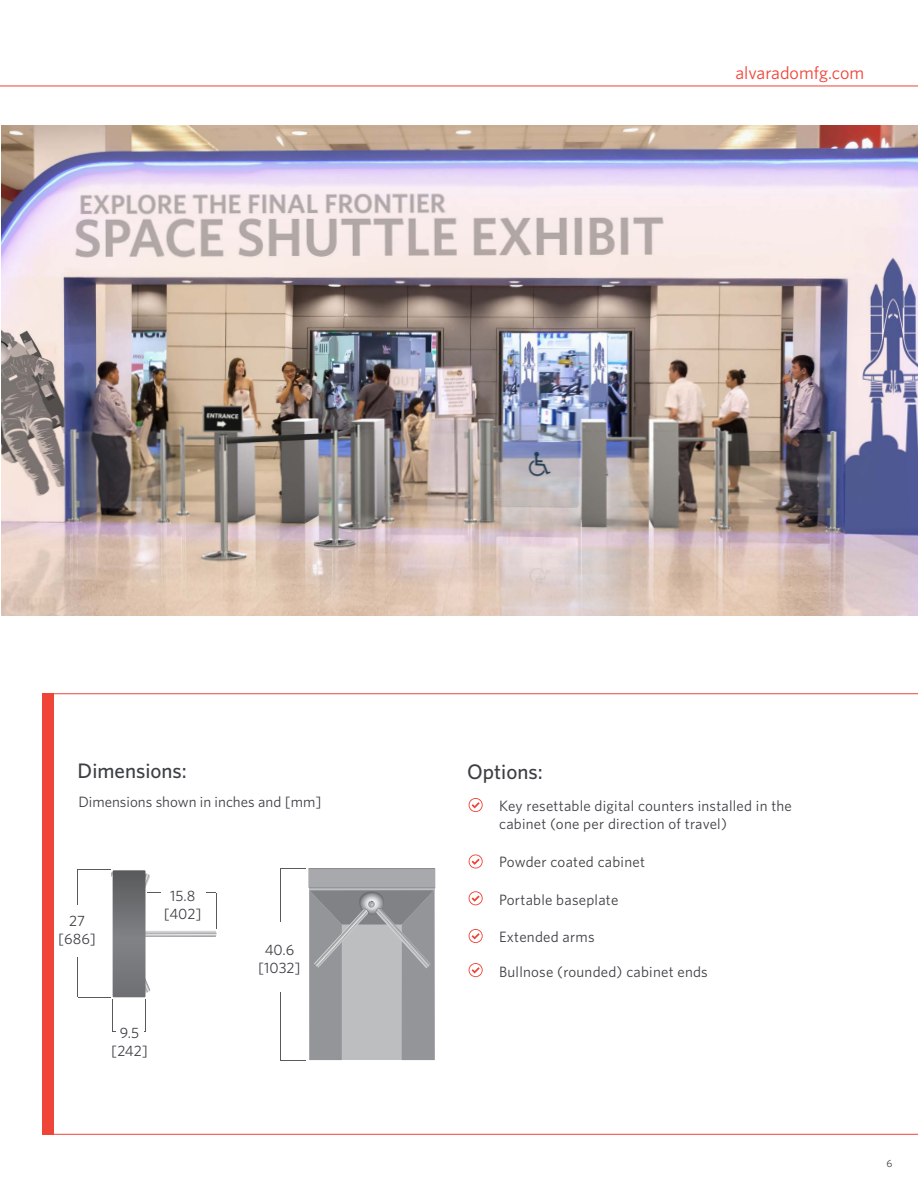
<style>
.page{position:relative;width:918px;height:1188px;background:#fff}
.page>*{position:absolute;margin:0;border:0;box-sizing:border-box;transform-origin:0 0}
.t1{font:500 21px "Whitney";color:#3c3f43}
.t2{font:18px "Whitney";color:#ef4438}
.t3{font:15px/18px "Whitney";letter-spacing:.015em;color:#3c3f43;text-align:center}
.t4{font:10.5px "Whitney";color:#3a3f45}
</style>
<div class="page">
<hr style="left:0;top:86px;width:918px;height:1px;background:#ef4438">
<img style="left:2px;top:125px;width:916px;height:491px">
<div style="left:42px;top:693px;width:12px;height:442px;background:#ef4438"></div>
<svg style="left:54px;top:693px;width:864px;height:442px"></svg>
<p class="t2" style="left:735px;top:61px;width:130px">alvaradomfg.com</p>
<h1 class="t1" style="left:78px;top:756px;width:111px">Dimensions:</h1>
<p class="t3" style="left:78px;top:792px;width:245px">Dimensions shown in inches and [mm]</p>
<p class="t3" style="left:58px;top:911px;width:39px">27 [686]</p>
<p class="t3" style="left:164px;top:887px;width:39px">15.8 [402]</p>
<p class="t3" style="left:111px;top:1023px;width:38px">9.5 [242]</p>
<p class="t3" style="left:258px;top:941px;width:44px">40.6 [1032]</p>
<h1 class="t1" style="left:467px;top:757px;width:77px">Options:</h1>
<p class="t3" style="left:499px;top:796px;width:294px;text-align:left">Key resettable digital counters installed in the cabinet (one per direction of travel)</p>
<p class="t3" style="left:499px;top:852px;width:147px">Powder coated cabinet</p>
<p class="t3" style="left:499px;top:891px;width:121px">Portable baseplate</p>
<p class="t3" style="left:499px;top:927px;width:97px">Extended arms</p>
<p class="t3" style="left:499px;top:963px;width:210px">Bullnose (rounded) cabinet ends</p>
<p class="t4" style="left:887px;top:1157px;width:7px">6</p>
</div>
